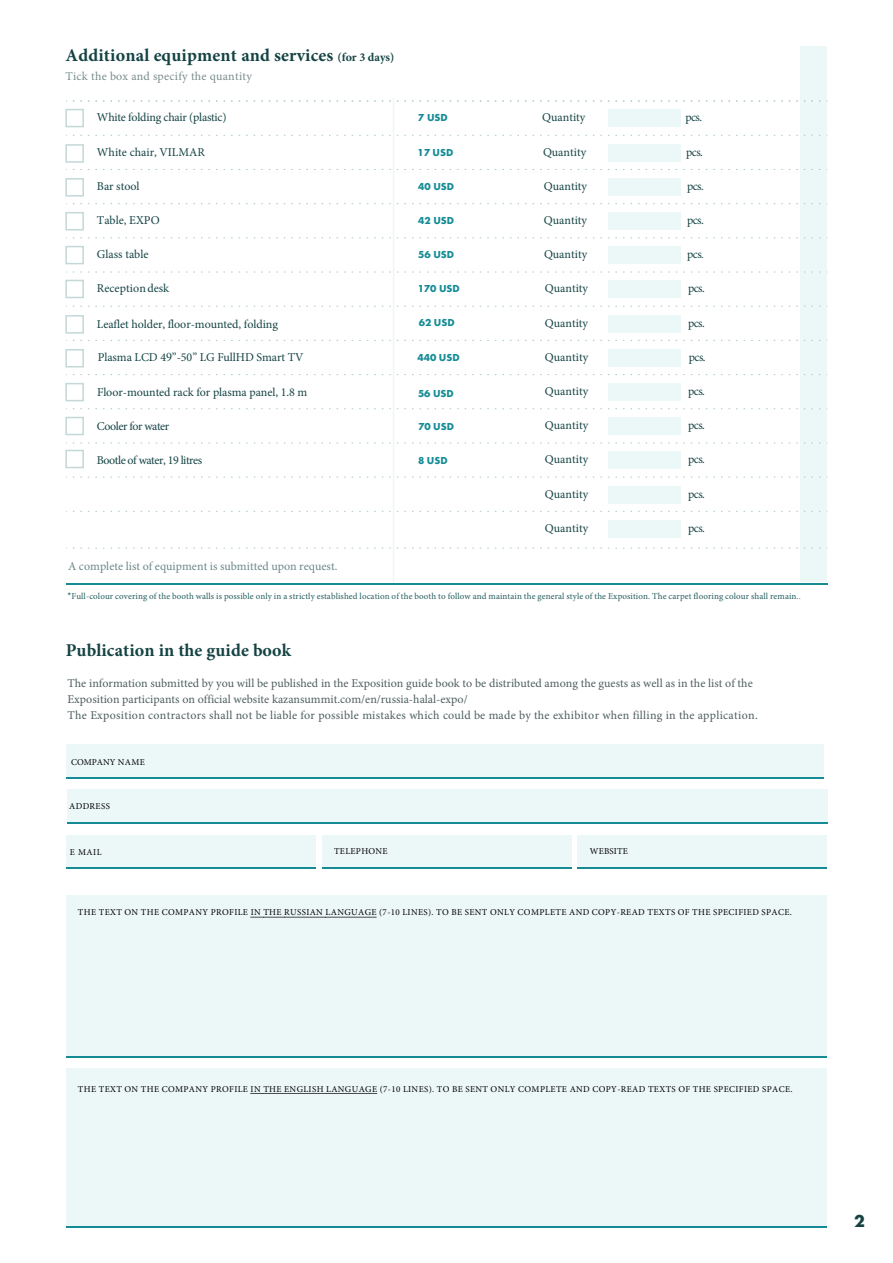
<style>
.page{position:relative;width:893px;height:1263px;background:#fff}
.page>*{position:absolute;margin:0;border:0;box-sizing:border-box;transform-origin:0 0}
.t1{font:700 18px "Minion Pro";letter-spacing:.01em;color:#154344}
.t2{font:700 18px "Futura New";color:#154344}
.t3{font:12px "Minion Pro";color:#154344}
.t4{font:12px/16.2px "Minion Pro";color:#4e5e5e}
.t5{font:12px "Minion Pro";letter-spacing:-.035em;color:#154344}
.t6{font:12px "Minion Pro";letter-spacing:.025em;color:#798c8c}
.t7{font:12px "Minion Pro";letter-spacing:-.02em;color:#154344}
.t8{font:700 10.5px "Futura New";color:#158c95}
.t9{font:9px "Minion Pro";letter-spacing:.04em;color:#000}
.t10{font:9px "Minion Pro";letter-spacing:.01em;color:#265e5e}
.t11{font:9px "Minion Pro";color:#000}
.t12{font:9px "Minion Pro";letter-spacing:.015em;color:#000}
.s1{font-size:12px}
.s2{font-family:"Futura New"}
.s3{font-family:"Times New Roman"}
.s4{font-family:"Futura New";font-weight:500}
</style>
<div class="page">
<div style="left:800px;top:46px;width:27px;height:536px;background:#ecf7f7"></div>
<div style="left:65px;top:109px;width:19px;height:18px;border:2px solid #c3d8d7"></div>
<svg style="left:73px;top:100px;width:754px;height:2px"></svg>
<div style="left:609px;top:110px;width:72px;height:17px;background:#ecf7f7"></div>
<div style="left:65px;top:144px;width:19px;height:19px;border:2px solid #c3d8d7"></div>
<svg style="left:73px;top:135px;width:754px;height:1px"></svg>
<div style="left:609px;top:145px;width:72px;height:17px;background:#ecf7f7"></div>
<div style="left:65px;top:178px;width:19px;height:19px;border:2px solid #c3d8d7"></div>
<svg style="left:73px;top:169px;width:754px;height:1px"></svg>
<div style="left:609px;top:179px;width:72px;height:17px;background:#ecf7f7"></div>
<div style="left:65px;top:212px;width:19px;height:18px;border:2px solid #c3d8d7"></div>
<svg style="left:73px;top:203px;width:754px;height:1px"></svg>
<div style="left:609px;top:213px;width:72px;height:17px;background:#ecf7f7"></div>
<div style="left:65px;top:246px;width:19px;height:18px;border:2px solid #c3d8d7"></div>
<svg style="left:73px;top:237px;width:754px;height:1px"></svg>
<div style="left:609px;top:247px;width:72px;height:17px;background:#ecf7f7"></div>
<div style="left:65px;top:280px;width:19px;height:18px;border:2px solid #c3d8d7"></div>
<svg style="left:73px;top:272px;width:754px;height:1px"></svg>
<div style="left:609px;top:280px;width:72px;height:17px;background:#ecf7f7"></div>
<div style="left:65px;top:315px;width:19px;height:19px;border:2px solid #c3d8d7"></div>
<svg style="left:73px;top:306px;width:754px;height:1px"></svg>
<div style="left:609px;top:316px;width:72px;height:17px;background:#ecf7f7"></div>
<div style="left:65px;top:349px;width:19px;height:18px;border:2px solid #c3d8d7"></div>
<svg style="left:73px;top:340px;width:754px;height:1px"></svg>
<div style="left:609px;top:350px;width:72px;height:17px;background:#ecf7f7"></div>
<div style="left:65px;top:383px;width:19px;height:18px;border:2px solid #c3d8d7"></div>
<svg style="left:73px;top:374px;width:754px;height:1px"></svg>
<div style="left:609px;top:384px;width:72px;height:17px;background:#ecf7f7"></div>
<div style="left:65px;top:417px;width:19px;height:18px;border:2px solid #c3d8d7"></div>
<svg style="left:73px;top:408px;width:754px;height:1px"></svg>
<div style="left:609px;top:417px;width:72px;height:17px;background:#ecf7f7"></div>
<svg style="left:73px;top:443px;width:754px;height:1px"></svg>
<div style="left:609px;top:451px;width:72px;height:17px;background:#ecf7f7"></div>
<svg style="left:73px;top:477px;width:754px;height:1px"></svg>
<div style="left:609px;top:487px;width:72px;height:17px;background:#ecf7f7"></div>
<svg style="left:73px;top:511px;width:754px;height:1px"></svg>
<div style="left:609px;top:521px;width:72px;height:17px;background:#ecf7f7"></div>
<hr style="left:393px;top:98px;width:1px;height:485px;background:#abc9c7">
<hr style="left:66px;top:583px;width:761px;height:1px;background:#158c95">
<div style="left:66px;top:745px;width:758px;height:33px;background:#ecf7f7"></div>
<hr style="left:66px;top:777px;width:758px;height:1px;background:#158c95">
<div style="left:67px;top:790px;width:761px;height:33px;background:#ecf7f7"></div>
<hr style="left:67px;top:822px;width:761px;height:1px;background:#158c95">
<div style="left:66px;top:835px;width:249px;height:33px;background:#ecf7f7"></div>
<hr style="left:66px;top:868px;width:249px;height:1px;background:#158c95">
<div style="left:322px;top:835px;width:249px;height:33px;background:#ecf7f7"></div>
<hr style="left:322px;top:867px;width:249px;height:2px;background:#158c95">
<div style="left:578px;top:835px;width:249px;height:33px;background:#ecf7f7"></div>
<hr style="left:578px;top:867px;width:249px;height:2px;background:#158c95">
<div style="left:66px;top:895px;width:761px;height:163px;background:#ecf7f7"></div>
<hr style="left:250px;top:917px;width:127px;height:1px;background:#7c8181">
<hr style="left:66px;top:1056px;width:761px;height:2px;background:#158c95">
<div style="left:66px;top:1068px;width:761px;height:159px;background:#ecf7f7"></div>
<hr style="left:250px;top:1093px;width:127px;height:1px;background:#4b4f4f">
<hr style="left:66px;top:1226px;width:761px;height:1px;background:#158c95">
<svg style="left:73px;top:548px;width:754px;height:1px"></svg>
<div style="left:65px;top:450px;width:19px;height:18px;border:2px solid #c3d8d7"></div>
<h1 class="t1" style="left:65px;top:42px;width:330px">Additional equipment and services <span class="s1">(for 3 days)</span></h1>
<p class="t6" style="left:65px;top:68px;width:188px">Tick the box and specify the quantity</p>
<p class="t7" style="left:97px;top:109px;width:131px">White folding chair (plastic)</p>
<p class="t8" style="left:418px;top:110px;width:31px">7 USD</p>
<p class="t3" style="left:542px;top:109px;width:45px">Quantity</p>
<p class="t3" style="left:685px;top:109px;width:18px">pcs.</p>
<p class="t3" style="left:97px;top:145px;width:109px">White chair, VILMAR</p>
<p class="t8" style="left:417px;top:146px;width:37px">17 USD</p>
<p class="t3" style="left:543px;top:145px;width:45px">Quantity</p>
<p class="t3" style="left:686px;top:145px;width:18px">pcs.</p>
<p class="t3" style="left:97px;top:178px;width:44px">Bar stool</p>
<p class="t8" style="left:418px;top:180px;width:37px">40 USD</p>
<p class="t3" style="left:544px;top:178px;width:45px">Quantity</p>
<p class="t3" style="left:687px;top:178px;width:18px">pcs.</p>
<p class="t3" style="left:97px;top:212px;width:64px">Table, EXPO</p>
<p class="t8" style="left:418px;top:214px;width:37px">42 USD</p>
<p class="t3" style="left:544px;top:212px;width:45px">Quantity</p>
<p class="t3" style="left:687px;top:212px;width:18px">pcs.</p>
<p class="t3" style="left:97px;top:246px;width:53px">Glass table</p>
<p class="t8" style="left:418px;top:247px;width:37px">56 USD</p>
<p class="t3" style="left:544px;top:246px;width:45px">Quantity</p>
<p class="t3" style="left:687px;top:246px;width:18px">pcs<span class="s2">.</span></p>
<p class="t3" style="left:545px;top:280px;width:45px">Quantity</p>
<p class="t3" style="left:688px;top:280px;width:18px">pcs.</p>
<p class="t3" style="left:545px;top:315px;width:45px">Quantity</p>
<p class="t3" style="left:688px;top:315px;width:18px">pcs.</p>
<p class="t3" style="left:97px;top:280px;width:74px">Reception desk</p>
<p class="t8" style="left:418px;top:281px;width:44px">170 USD</p>
<p class="t8" style="left:419px;top:315px;width:37px">62 USD</p>
<p class="t3" style="left:97px;top:316px;width:183px">Leaflet holder, floor-mounted, folding</p>
<p class="t3" style="left:98px;top:350px;width:207px">Plasma LCD 4<span class="s3">9</span>”-50” LG FullHD Smart TV</p>
<p class="t3" style="left:97px;top:384px;width:212px">Floor-mounted rack for plasma panel, 1.8 m</p>
<p class="t5" style="left:97px;top:418px;width:74px">Cooler for water</p>
<p class="t5" style="left:97px;top:452px;width:107px">Bootle of water, 19 litres</p>
<p class="t8" style="left:418px;top:453px;width:31px">8 USD</p>
<p class="t3" style="left:545px;top:349px;width:45px">Quantity</p>
<p class="t3" style="left:689px;top:349px;width:18px">pcs.</p>
<p class="t8" style="left:418px;top:351px;width:44px">440 USD</p>
<p class="t3" style="left:545px;top:383px;width:45px">Quantity</p>
<p class="t3" style="left:688px;top:383px;width:18px">pcs.</p>
<p class="t3" style="left:545px;top:417px;width:45px">Quantity</p>
<p class="t3" style="left:688px;top:417px;width:18px">pcs.</p>
<p class="t8" style="left:418px;top:386px;width:37px">56 USD</p>
<p class="t8" style="left:418px;top:420px;width:37px">70 USD</p>
<p class="t3" style="left:545px;top:451px;width:45px">Quantity</p>
<p class="t3" style="left:688px;top:451px;width:18px">pcs.</p>
<p class="t3" style="left:545px;top:486px;width:45px">Quantity</p>
<p class="t3" style="left:688px;top:486px;width:18px">pcs.</p>
<p class="t3" style="left:68px;top:558px;width:271px">A complete list of equipment is submitted upon request.</p>
<p class="t3" style="left:545px;top:520px;width:45px">Quantity</p>
<p class="t3" style="left:688px;top:520px;width:18px">pcs.</p>
<p class="t10" style="left:67px;top:590px;width:736px"><span class="s2">*</span>Full-colour covering of the booth walls is possible only in a strictly established location of the booth to follow and maintain the general style of the Exposition. The carpet flooring colour shall remain.<span class="s2">.</span></p>
<h1 class="t1" style="left:66px;top:637px;width:227px">Publication in the guide book</h1>
<p class="t4" style="left:68px;top:675px;width:692px">The information submitted by you will be published in the Exposition guide book to be distributed among the guests as well as in the list of the<br>Exposition participants on official website kazansummit.com/en/russia-halal-expo/<br>The Exposition contractors shall not be liable for possible mistakes which could be made by the exhibitor when filling in the application.</p>
<p class="t11" style="left:71px;top:756px;width:75px">COMPANY NAME</p>
<p class="t9" style="left:69px;top:800px;width:42px">ADDRESS</p>
<p class="t9" style="left:70px;top:846px;width:33px">E MAIL</p>
<p class="t9" style="left:334px;top:845px;width:55px">TELEPHONE</p>
<p class="t12" style="left:590px;top:845px;width:39px">WEBSITE</p>
<p class="t9" style="left:78px;top:906px;width:716px">THE TEXT ON THE COMPANY PROFILE IN THE RUSSIAN LANGUAGE (7-10 LINES). TO BE SENT ONLY COMPLETE AND COPY-READ TEXTS OF THE SPECIFIED SPACE<span class="s4">.</span></p>
<p class="t9" style="left:78px;top:1083px;width:716px">THE TEXT ON THE COMPANY PROFILE IN THE ENGLISH LANGUAGE (7-10 LINES). TO BE SENT ONLY COMPLETE AND COPY-READ TEXTS OF THE SPECIFIED SPACE<span class="s4">.</span></p>
<h1 class="t2" style="left:854px;top:1209px;width:12px">2</h1>
</div>
